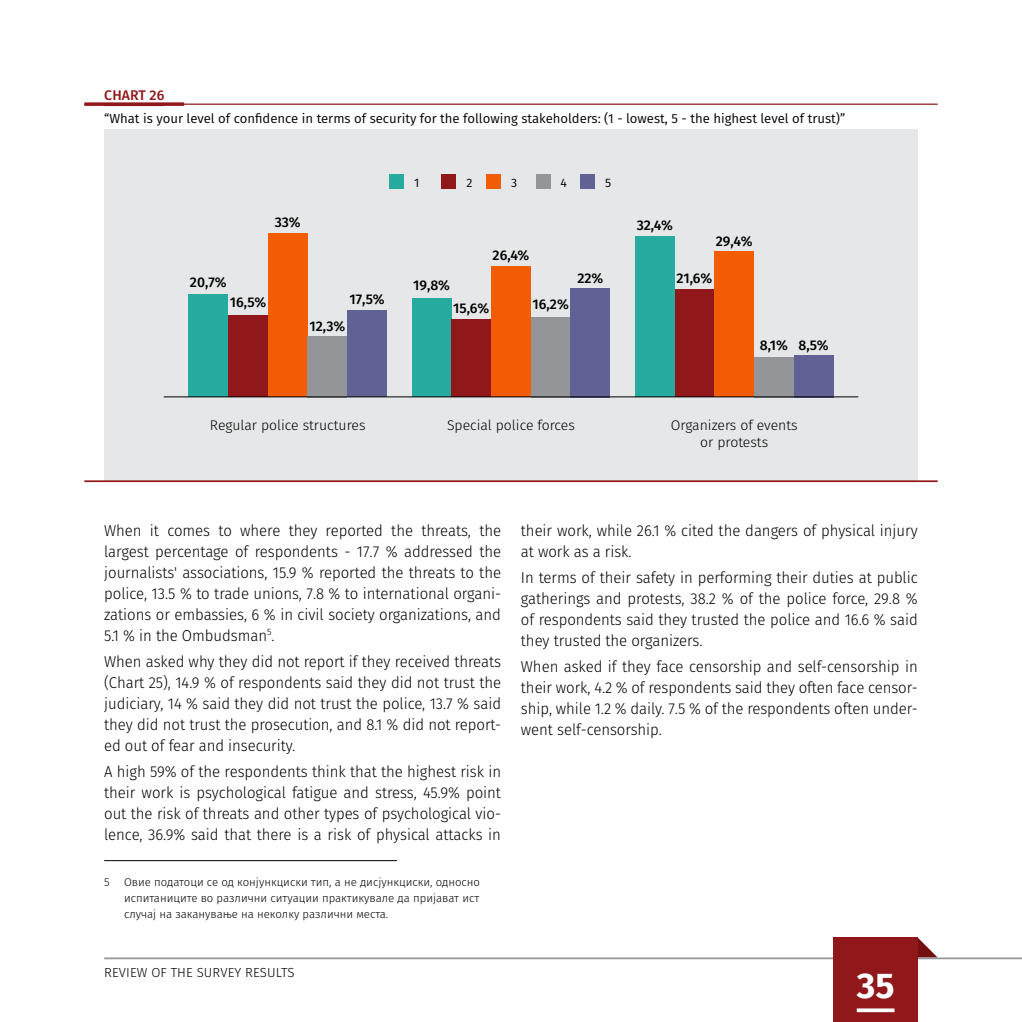
<style>
.page{position:relative;width:1022px;height:1022px;background:#fff}
.page>*{position:absolute;margin:0;border:0;box-sizing:border-box;transform-origin:0 0}
.t1{font:700 35.7px "Fira Sans";color:#fff}
.t2{font:300 15.75px/21px "Fira Sans";letter-spacing:-.005em;color:#000;text-align:justify;scale:.95 1}
.t3{font:300 14px/17.5px "Fira Sans";color:#000;text-align:center}
.t4{font:500 14px "Fira Sans";color:#000}
.t5{font:500 14px "Fira Sans";letter-spacing:.01em;color:#90181b}
.t6{font:13.12px "Fira Sans";color:#000}
.t7{font:300 13.12px "Fira Sans";color:#000}
.t8{font:12.25px "Fira Sans";color:#000}
.t9{font:300 11.38px/15.8px "Fira Sans";color:#000;text-align:justify}
</style>
<div class="page">
<div style="left:104px;top:129px;width:814px;height:352px;background:#e6e7e8"></div>
<hr style="left:104px;top:860px;width:293px;height:1px;background:#000">
<hr style="left:84px;top:480px;width:854px;height:2px;background:#90181b">
<hr style="left:84px;top:104px;width:854px;height:1px;background:#90181b">
<svg style="left:84px;top:102px;width:100px;height:4px"></svg>
<hr style="left:104px;top:104px;width:60px;height:2px;background:#90181b">
<div style="left:189px;top:294px;width:39px;height:103px;background:#27ab9e"></div>
<div style="left:412px;top:299px;width:39px;height:98px;background:#27ab9e"></div>
<div style="left:635px;top:236px;width:40px;height:161px;background:#27ab9e"></div>
<div style="left:228px;top:315px;width:40px;height:82px;background:#90181b"></div>
<div style="left:451px;top:319px;width:40px;height:78px;background:#90181b"></div>
<div style="left:675px;top:290px;width:39px;height:107px;background:#90181b"></div>
<div style="left:268px;top:234px;width:40px;height:163px;background:#f25c05"></div>
<div style="left:491px;top:266px;width:40px;height:131px;background:#f25c05"></div>
<div style="left:714px;top:251px;width:40px;height:146px;background:#f25c05"></div>
<div style="left:308px;top:336px;width:39px;height:61px;background:#939598"></div>
<div style="left:531px;top:317px;width:39px;height:80px;background:#939598"></div>
<div style="left:754px;top:357px;width:40px;height:40px;background:#939598"></div>
<div style="left:347px;top:310px;width:40px;height:87px;background:#606195"></div>
<div style="left:570px;top:288px;width:40px;height:109px;background:#606195"></div>
<div style="left:794px;top:355px;width:39px;height:42px;background:#606195"></div>
<hr style="left:164px;top:396px;width:694px;height:1px;background:#000">
<div style="left:389px;top:174px;width:15px;height:15px;background:#27ab9e"></div>
<div style="left:441px;top:174px;width:15px;height:15px;background:#90181b"></div>
<div style="left:536px;top:174px;width:15px;height:15px;background:#939598"></div>
<div style="left:486px;top:174px;width:15px;height:15px;background:#f25c05"></div>
<div style="left:580px;top:174px;width:15px;height:15px;background:#606195"></div>
<svg style="left:918px;top:938px;width:19px;height:19px"></svg>
<hr style="left:104px;top:957px;width:918px;height:2px;background:#939598">
<div style="left:833px;top:938px;width:85px;height:84px;background:#90181b"></div>
<svg style="left:857px;top:1008px;width:37px;height:4px"></svg>
<p class="t5" style="left:104px;top:84px;width:62px">CHART 26</p>
<p class="t6" style="left:104px;top:108px;width:743px">“What is your level of confidence in terms of security for the following stakeholders: (1 - lowest, 5 - the highest level of trust)”</p>
<p class="t4" style="left:275px;top:211px;width:28px">33%</p>
<p class="t8" style="left:414px;top:173px;width:7px">1</p>
<p class="t8" style="left:466px;top:173px;width:8px">2</p>
<p class="t8" style="left:511px;top:173px;width:8px">3</p>
<p class="t8" style="left:561px;top:173px;width:8px">4</p>
<p class="t8" style="left:605px;top:173px;width:8px">5</p>
<p class="t4" style="left:493px;top:244px;width:38px">26,4%</p>
<p class="t4" style="left:190px;top:271px;width:38px">20,7%</p>
<p class="t4" style="left:413px;top:274px;width:39px">19,8%</p>
<p class="t4" style="left:350px;top:288px;width:37px">17,5%</p>
<p class="t4" style="left:230px;top:291px;width:38px">16,5%</p>
<p class="t4" style="left:453px;top:297px;width:38px">15,6%</p>
<p class="t4" style="left:532px;top:293px;width:38px">16,2%</p>
<p class="t4" style="left:577px;top:267px;width:28px">22%</p>
<p class="t4" style="left:309px;top:315px;width:37px">12,3%</p>
<p class="t4" style="left:637px;top:214px;width:38px">32,4%</p>
<p class="t4" style="left:716px;top:230px;width:38px">29,4%</p>
<p class="t4" style="left:677px;top:267px;width:37px">21,6%</p>
<p class="t4" style="left:760px;top:334px;width:30px">8,1%</p>
<p class="t4" style="left:798px;top:334px;width:32px">8,5%</p>
<p class="t3" style="left:210px;top:416px;width:157px">Regular police structures</p>
<p class="t3" style="left:447px;top:416px;width:129px">Special police forces</p>
<p class="t3" style="left:671px;top:416px;width:128px">Organizers of events or protests</p>
<p class="t2" style="left:104px;top:520px;width:419px">When it comes to where they reported the threats, the largest percentage of respondents - 17.7 % addressed the journalists' associations, 15.9 % reported the threats to the police, 13.5 % to trade unions, 7.8 % to international organi&shy;zations or embassies, 6 % in civil society organizations, and 5.1 % in the Ombudsman<sup>5</sup>.</p>
<p class="t2" style="left:104px;top:650px;width:419px">When asked why they did not report if they received threats (Chart 25), 14.9 % of respondents said they did not trust the judiciary, 14 % said they did not trust the police, 13.7 % said they did not trust the prosecution, and 8.1 % did not report&shy;ed out of fear and insecurity.</p>
<p class="t2" style="left:104px;top:760px;width:419px">A high 59% of the respondents think that the highest risk in their work is psychological fatigue and stress, 45.9% point out the risk of threats and other types of psychological vio&shy;lence, 36.9% said that there is a risk of physical attacks in</p>
<p class="t9" style="left:104px;top:874px;width:7px">5</p>
<p class="t9" style="left:124px;top:874px;width:358px">Овие податоци се од конјункциски тип, а не дисјункциски, односно испитаниците во различни ситуации практикувале да пријават ист случај на заканување на неколку различни места.</p>
<p class="t7" style="left:104px;top:963px;width:16px">Review</p>
<p class="t7" style="left:151px;top:963px;width:28px">of the</p>
<p class="t7" style="left:197px;top:963px;width:9px">survey</p>
<p class="t7" style="left:245px;top:963px;width:8px">results</p>
<p class="t2" style="left:521px;top:520px;width:419px">their work, while 26.1 % cited the dangers of physical injury at work as a risk.</p>
<p class="t2" style="left:521px;top:566px;width:419px">In terms of their safety in performing their duties at public gatherings and protests, 38.2 % of the police force, 29.8 % of respondents said they trusted the police and 16.6 % said they trusted the organizers.</p>
<p class="t2" style="left:521px;top:655px;width:419px">When asked if they face censorship and self-censorship in their work, 4.2 % of respondents said they often face censor&shy;ship, while 1.2 % daily. 7.5 % of the respondents often under&shy;went self-censorship.</p>
<h1 class="t1" style="left:857px;top:955px;width:39px">35</h1>
</div>
